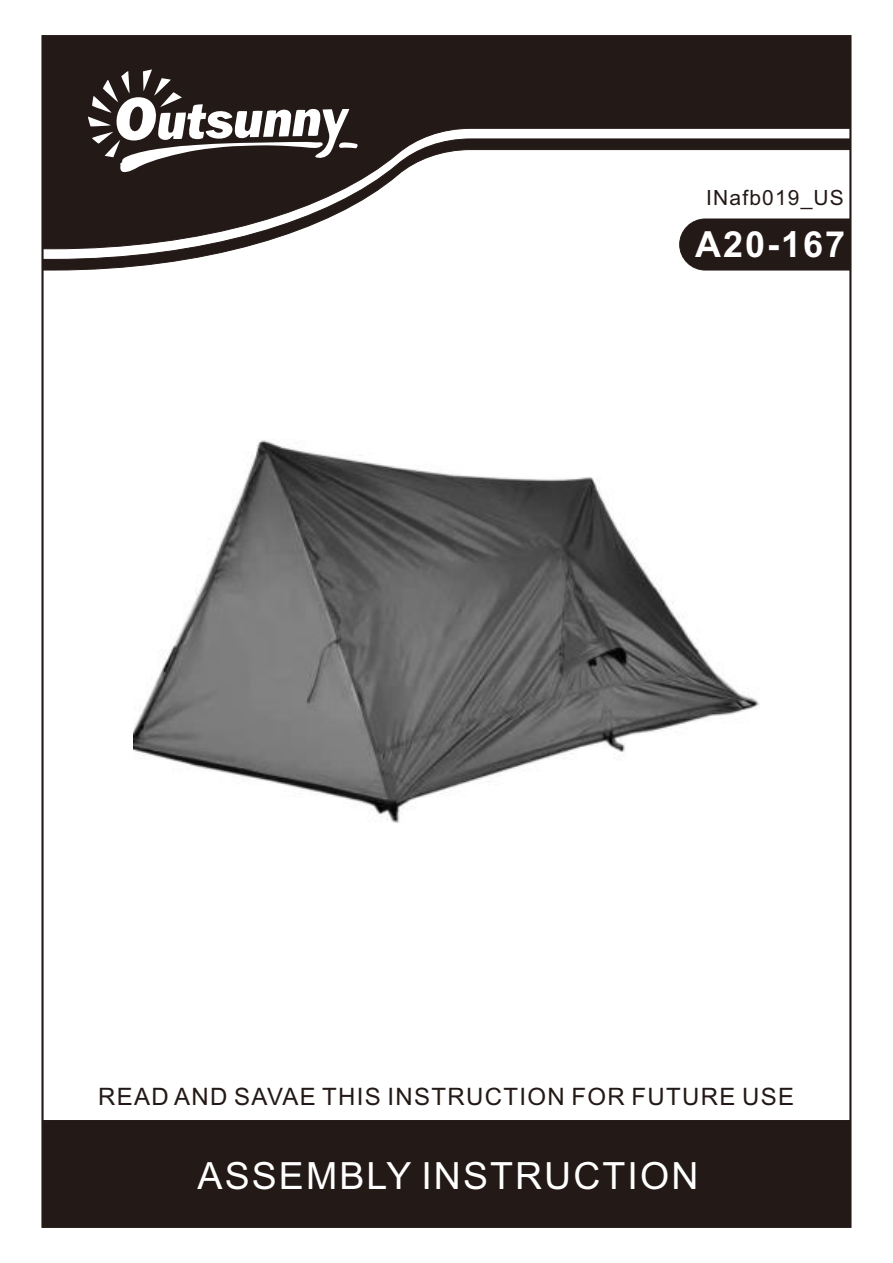
<style>
.page{position:relative;width:893px;height:1263px;background:#fff}
.page>*{position:absolute;margin:0;border:0;box-sizing:border-box;transform-origin:0 0}
.t1{font:37.5px "Arial";letter-spacing:.055em;color:#fff}
.t2{font:700 36px "Arial";letter-spacing:.055em;color:#fff}
.t3{font:24px "Arial";letter-spacing:.055em;color:#231916}
.t4{font:21px "Arial";letter-spacing:.055em;color:#231916}
</style>
<div class="page">
<div style="left:42px;top:1120px;width:809px;height:108px;background:#231916"></div>
<svg style="left:42px;top:35px;width:809px;height:103px;background:#2f2623"></svg>
<svg style="left:42px;top:138px;width:809px;height:133px"></svg>
<svg style="left:88px;top:69px;width:271px;height:108px"></svg>
<svg style="left:679px;top:218px;width:172px;height:53px;background:#2e2522"></svg>
<img style="left:134px;top:440px;width:625px;height:383px">
<p class="t4" style="left:706px;top:190px;width:139px">INafb019_US</p>
<h2 class="t2" style="left:695px;top:231px;width:152px">A20-167</h2>
<p class="t3" style="left:98px;top:1088px;width:698px">READ AND SAVAE THIS INSTRUCTION FOR FUTURE USE</p>
<h1 class="t1" style="left:198px;top:1162px;width:502px">ASSEMBLY INSTRUCTION</h1>
</div>
